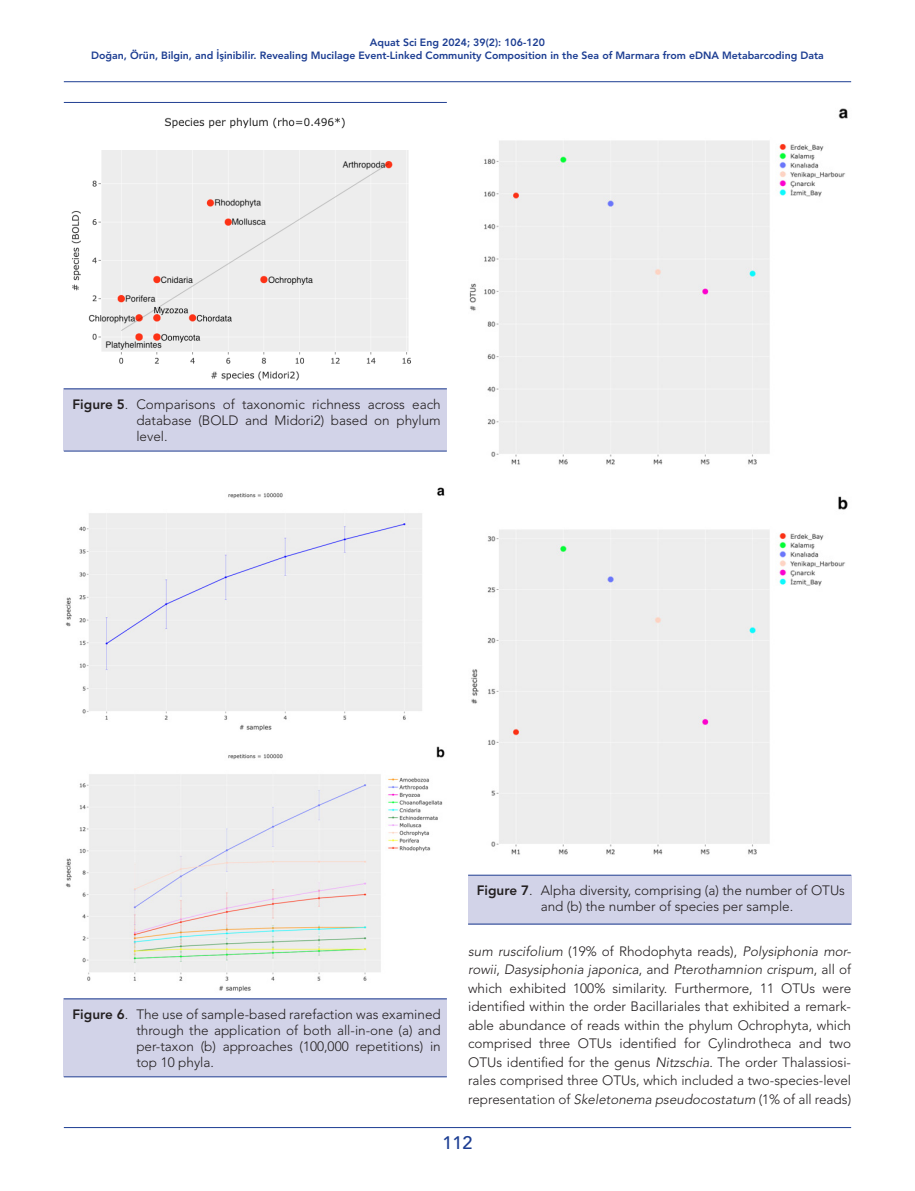
<style>
.page{position:relative;width:915px;height:1191px;background:#fff}
.page>*{position:absolute;margin:0;border:0;box-sizing:border-box;transform-origin:0 0}
.t1{font:500 18px "Avenir LT Std";color:#1c3d92}
.Ana_Metin{font:300 13.5px/18.5px "Avenir LT Std";color:#231f20;text-align:justify}
.Ara_Baslik{font:300 13.5px/16.2px "Avenir LT Std";color:#231f20;text-align:justify}
.t2{font:800 10.5px/12.6px "Avenir LT Std";color:#1c3d92;text-align:center}
.s1{font-weight:800}
.s2{font-style:italic}
</style>
<div class="page">
<hr style="left:64px;top:1127px;width:786px;height:1px;background:#1c3d92">
<hr style="left:64px;top:81px;width:786px;height:1px;background:#1c3d92">
<img style="left:71px;top:117px;width:340px;height:264px">
<hr style="left:64px;top:102px;width:382px;height:1px;background:#224092">
<div style="left:64px;top:388px;width:382px;height:63px;background:#d2d3e8"></div>
<hr style="left:64px;top:451px;width:382px;height:1px;background:#224092">
<hr style="left:64px;top:388px;width:382px;height:1px;background:#224092">
<img style="left:65px;top:746px;width:380px;height:246px">
<img style="left:65px;top:487px;width:380px;height:244px">
<div style="left:64px;top:998px;width:382px;height:79px;background:#d2d3e8"></div>
<hr style="left:64px;top:1076px;width:382px;height:1px;background:#224092">
<hr style="left:64px;top:998px;width:382px;height:1px;background:#224092">
<img style="left:471px;top:496px;width:377px;height:359px">
<img style="left:469px;top:108px;width:379px;height:357px">
<div style="left:468px;top:874px;width:382px;height:50px;background:#d2d3e8"></div>
<hr style="left:468px;top:923px;width:382px;height:1px;background:#224092">
<hr style="left:468px;top:874px;width:382px;height:1px;background:#224092">
<p class="t2" style="left:91px;top:36px;width:733px">Aquat Sci Eng 2024; 39(2): 106-120<br>Doğan, Örün, Bilgin, and İşinibilir. Revealing Mucilage Event-Linked Community Composition in the Sea of Marmara from eDNA Metabarcoding Data</p>
<p class="Ara_Baslik" style="left:136px;top:396px;width:306px;text-indent:-64px"><span class="s1">Figure 5</span>. Comparisons of taxonomic richness across each database (BOLD and Midori2) based on phylum level.</p>
<p class="Ara_Baslik" style="left:136px;top:1006px;width:306px;text-indent:-64px"><span class="s1">Figure 6</span>. The use of sample-based rarefaction was examined through the application of both all-in-one (a) and per-taxon (b) approaches (100,000 repetitions) in top 10 phyla.</p>
<p class="Ara_Baslik" style="left:540px;top:882px;width:306px;text-indent:-64px"><span class="s1">Figure 7</span>. Alpha diversity, comprising (a) the number of OTUs and (b) the number of species per sample.</p>
<p class="Ana_Metin" style="left:468px;top:942px;width:384px"><span class="s2">sum ruscifolium</span> (19% of Rhodophyta reads), <span class="s2">Polysiphonia mor&shy;rowii</span>, <span class="s2">Dasysiphonia japonica</span>, and <span class="s2">Pterothamnion crispum</span>, all of which exhibited 100% similarity. Furthermore, 11 OTUs were identified within the order Bacillariales that exhibited a remark&shy;able abundance of reads within the phylum Ochrophyta, which comprised three OTUs identified for Cylindrotheca and two OTUs identified for the genus <span class="s2">Nitzschia</span>. The order Thalassiosi&shy;rales comprised three OTUs, which included a two-species-level representation of <span class="s2">Skeletonema pseudocostatum</span> (1% of all reads)</p>
<h1 class="t1" style="left:442px;top:1132px;width:32px">112</h1>
</div>
